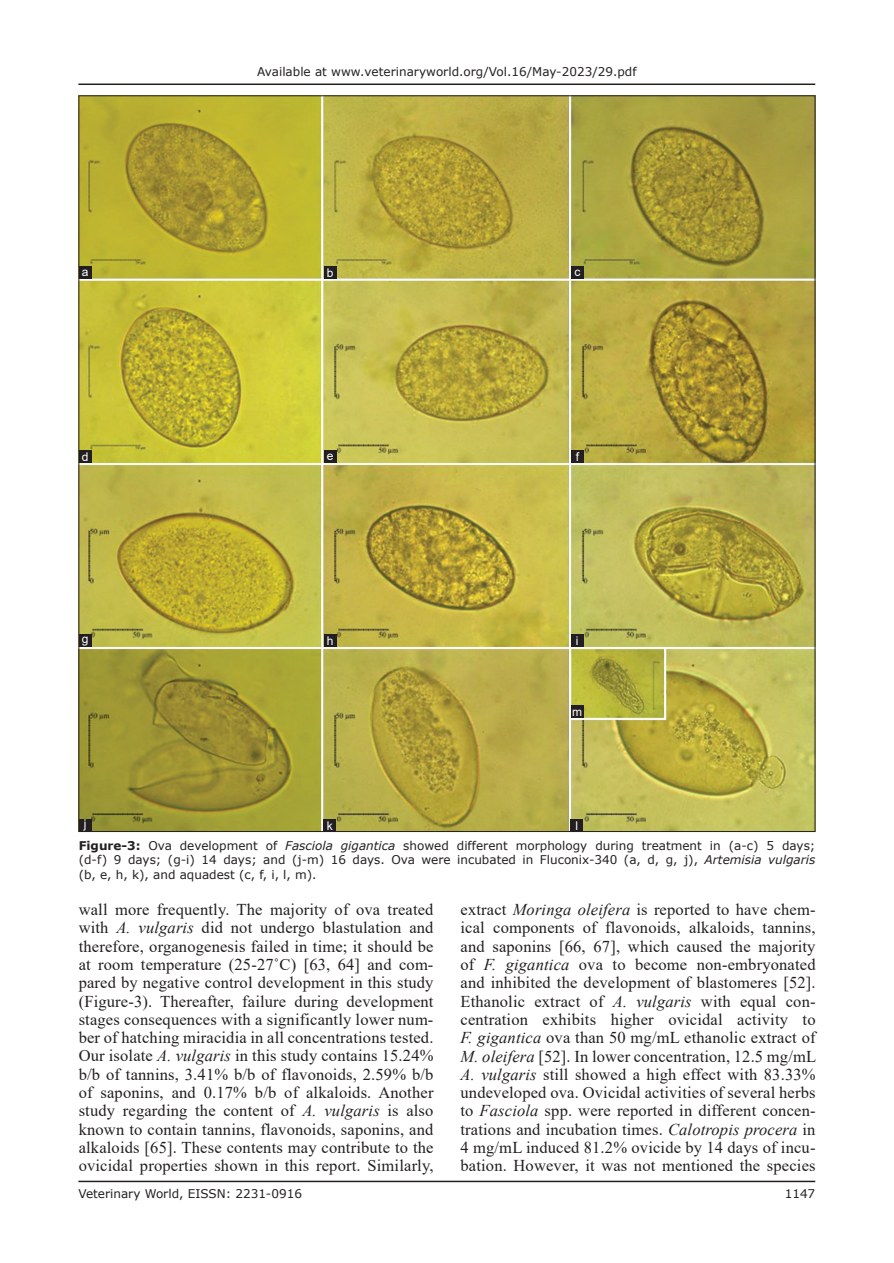
<style>
.page{position:relative;width:894px;height:1263px;background:#fff}
.page>*{position:absolute;margin:0;border:0;box-sizing:border-box;transform-origin:0 0}
.TX{font:16.5px/18.3px "Times New Roman";letter-spacing:.01em;color:#231f20;text-align:justify}
.FGC{font:12px/14.5px "Verdana";color:#231f20;text-align:justify}
.LABEL{font:12px "Arial";color:#fff}
.s1{font-weight:700}
.s2{font-style:italic}
</style>
<div class="page">
<hr style="left:78px;top:1180px;width:737px;height:2px;background:#231f20">
<hr style="left:78px;top:83px;width:737px;height:2px;background:#231f20">
<img style="left:81px;top:98px;width:731px;height:731px">
<div style="left:79px;top:450px;width:12px;height:13px;background:#231f20"></div>
<div style="left:323px;top:634px;width:13px;height:13px;background:#231f20"></div>
<div style="left:323px;top:819px;width:13px;height:12px;background:#231f20"></div>
<div style="left:570px;top:266px;width:13px;height:13px;background:#231f20"></div>
<div style="left:79px;top:634px;width:12px;height:13px;background:#231f20"></div>
<div style="left:79px;top:819px;width:12px;height:12px;background:#231f20"></div>
<div style="left:323px;top:266px;width:13px;height:13px;background:#231f20"></div>
<div style="left:570px;top:450px;width:13px;height:13px;background:#231f20"></div>
<div style="left:570px;top:634px;width:13px;height:13px;background:#231f20"></div>
<div style="left:570px;top:705px;width:13px;height:13px;background:#231f20"></div>
<div style="left:570px;top:819px;width:13px;height:12px;background:#231f20"></div>
<div style="left:79px;top:266px;width:12px;height:13px;background:#231f20"></div>
<div style="left:323px;top:450px;width:13px;height:13px;background:#231f20"></div>
<p class="FGC" style="left:257px;top:64px;width:381px">Available at www.veterinaryworld.org/Vol.16/May-2023/29.pdf</p>
<p class="LABEL" style="left:82px;top:263px;width:8px">a</p>
<p class="LABEL" style="left:326px;top:265px;width:8px">b</p>
<p class="LABEL" style="left:574px;top:263px;width:7px">c</p>
<p class="LABEL" style="left:82px;top:448px;width:8px">d</p>
<p class="LABEL" style="left:327px;top:448px;width:8px">e</p>
<p class="LABEL" style="left:575px;top:449px;width:5px">f</p>
<p class="LABEL" style="left:82px;top:630px;width:8px">g</p>
<p class="LABEL" style="left:326px;top:632px;width:8px">h</p>
<p class="LABEL" style="left:575px;top:632px;width:4px">i</p>
<p class="LABEL" style="left:572px;top:703px;width:11px">m</p>
<p class="LABEL" style="left:84px;top:815px;width:4px">j</p>
<p class="LABEL" style="left:326px;top:817px;width:7px">k</p>
<p class="LABEL" style="left:575px;top:817px;width:4px">l</p>
<p class="FGC" style="left:79px;top:838px;width:738px"><span class="s1">Figure-3:</span> Ova development of <span class="s2">Fasciola gigantica</span> showed different morphology during treatment in (a-c) 5 days; (d-f) 9 days; (g-i) 14 days; and (j-m) 16 days. Ova were incubated in Fluconix-340 (a, d, g, j), <span class="s2">Artemisia vulgaris </span>(b, e, h, k), and aquadest (c, f, i, l, m).</p>
<p class="TX" style="left:79px;top:899px;width:356px">wall more frequently. The majority of ova treated with <span class="s2">A. vulgaris</span> did not undergo blastulation and therefore, organogenesis failed in time; it should be at room temperature (25-27˚C) [63, 64] and com&shy;pared by negative control development in this study (Figure-3). Thereafter, failure during development stages consequences with a significantly lower num&shy;ber of hatching miracidia in all concentrations tested.<br>Our isolate <span class="s2">A. vulgaris</span> in this study contains 15.24% b/b of tannins, 3.41% b/b of flavonoids, 2.59% b/b of saponins, and 0.17% b/b of alkaloids. Another study regarding the content of <span class="s2">A. vulgaris</span> is also known to contain tannins, flavonoids, saponins, and alkaloids [65]. These contents may contribute to the ovicidal properties shown in this report. Similarly,</p>
<p class="TX" style="left:460px;top:900px;width:357px">extract <span class="s2">Moringa oleifera</span> is reported to have chem&shy;ical components of flavonoids, alkaloids, tannins, and saponins [66, 67], which caused the majority of <span class="s2">F. gigantica</span> ova to become non-embryonated and inhibited the development of blastomeres [52].<br>Ethanolic extract of <span class="s2">A. vulgaris</span> with equal con&shy;centration exhibits higher ovicidal activity to <span class="s2">F. gigantica</span> ova than 50 mg/mL ethanolic extract of <span class="s2">M. oleifera</span> [52]. In lower concentration, 12.5 mg/mL <span class="s2">A. vulgaris</span> still showed a high effect with 83.33% undeveloped ova. Ovicidal activities of several herbs to <span class="s2">Fasciola</span> spp. were reported in different concen&shy;trations and incubation times. <span class="s2">Calotropis procera</span> in 4 mg/mL induced 81.2% ovicide by 14 days of incu&shy;bation. However, it was not mentioned the species</p>
<p class="FGC" style="left:78px;top:1186px;width:225px">Veterinary World, EISSN: 2231-0916</p>
<p class="FGC" style="left:784px;top:1186px;width:32px">1147</p>
</div>
